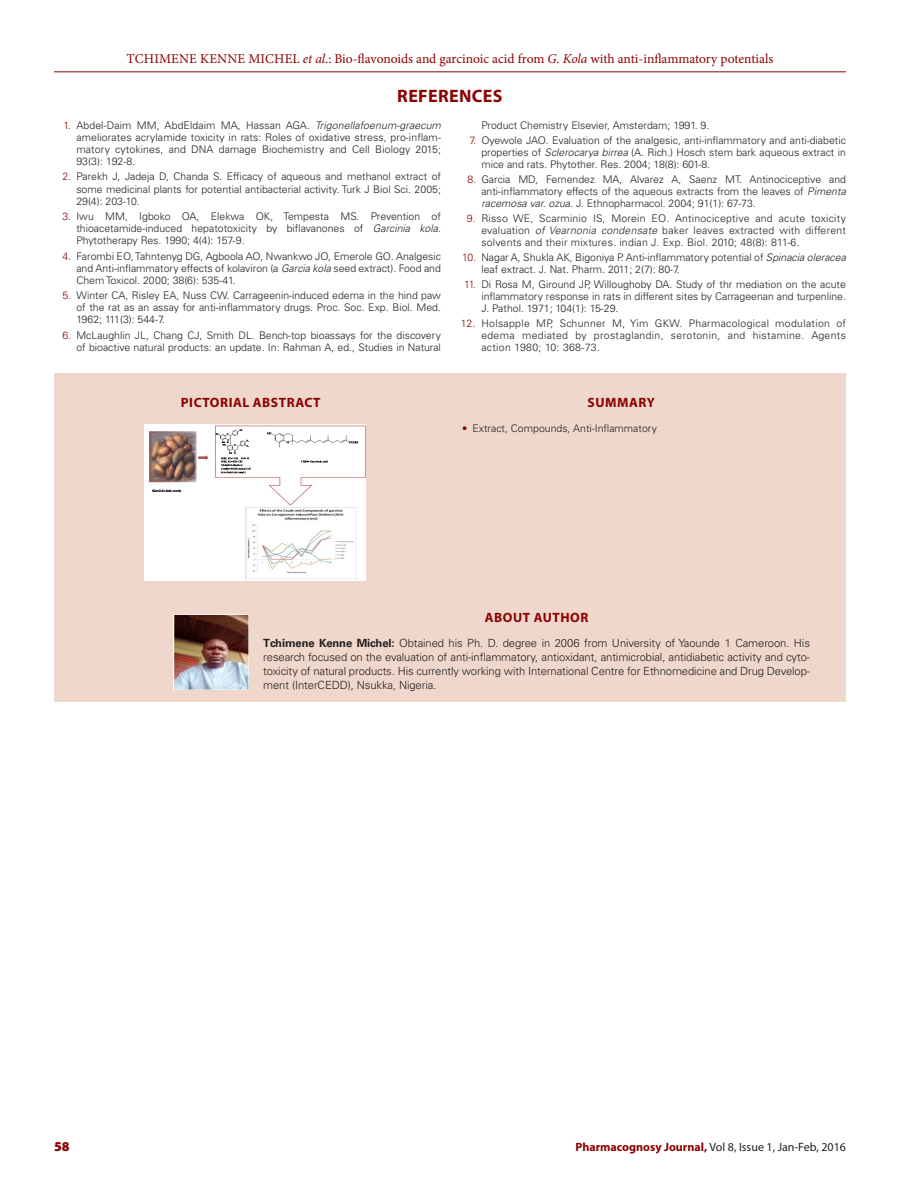
<style>
.page{position:relative;width:918px;height:1188px;background:#fff}
.page>*{position:absolute;margin:0;border:0;box-sizing:border-box;transform-origin:0 0}
._1_HD{font:700 18px "Myriad Pro";letter-spacing:.02em;color:#8b0202}
.t1{font:13.5px "Minion Pro";color:#8b0202}
.ABS_HD_1{font:700 13.5px "Myriad Pro";letter-spacing:.04em;color:#8b0202}
.LRH{font:900 13.5px "Myriad Pro";color:#8b0202}
.LRH-2{font:12px "Myriad Pro";color:#231f20}
.ABS_AU_TX{font:300 11.25px/14.2px "Univers LT Std";letter-spacing:-.01em;color:#231f20;text-align:justify}
.t2{font:300 10.5px/12.1px "Univers LT Std";color:#231f20;text-align:justify}
.s1{font-style:italic}
.s2{color:#8b0202}
.s3{font-weight:700}
.s4{font-weight:700;color:#8b0202}
</style>
<div class="page">
<hr style="left:54px;top:72px;width:792px;height:1px;background:#8b0202">
<div style="left:54px;top:373px;width:792px;height:329px;background:#efd7cb"></div>
<img style="left:173px;top:614px;width:75px;height:75px">
<img style="left:145px;top:425px;width:221px;height:156px">
<p class="t1" style="left:126px;top:50px;width:649px">TCHIMENE KENNE MICHEL <span class="s1">et al</span>.: Bio-flavonoids and garcinoic acid from <span class="s1">G. Kola</span> with anti-inflammatory potentials</p>
<p class="_1_HD" style="left:397px;top:84px;width:107px">REFERENCES</p>
<p class="t2" style="left:76px;top:119px;width:366px;text-indent:-13px"><span class="s2">1.</span> Abdel-Daim MM, AbdEldaim MA, Hassan AGA. <span class="s1">Trigonellafoenum-graecum </span>ameliorates acrylamide toxicity in rats: Roles of oxidative stress, pro-inflam&shy;matory cytokines, and DNA damage Biochemistry and Cell Biology 2015; 93(3): 192-8.</p>
<p class="t2" style="left:76px;top:171px;width:366px;text-indent:-14px"><span class="s2">2.</span> Parekh J, Jadeja D, Chanda S. Efficacy of aqueous and methanol extract of some medicinal plants for potential antibacterial activity. Turk J Biol Sci. 2005; 29(4): 203-10.</p>
<p class="t2" style="left:76px;top:210px;width:366px;text-indent:-14px"><span class="s2">3.</span> Iwu MM, Igboko OA, Elekwa OK, Tempesta MS. Prevention of thioacetamide-induced hepatotoxicity by biflavanones of <span class="s1">Garcinia kola</span>.<br>Phytotherapy Res. 1990; 4(4): 157-9.</p>
<p class="t2" style="left:76px;top:250px;width:366px;text-indent:-14px"><span class="s2">4.</span> Farombi EO, Tahntenyg DG, Agboola AO, Nwankwo JO, Emerole GO. Analgesic and Anti-inflammatory effects of kolaviron (a <span class="s1">Garcia kola</span> seed extract). Food and Chem Toxicol. 2000; 38(6): 535-41.</p>
<p class="t2" style="left:76px;top:289px;width:366px;text-indent:-14px"><span class="s2">5.</span> Winter CA, Risley EA, Nuss CW. Carrageenin-induced edema in the hind paw of the rat as an assay for anti-inflammatory drugs. Proc. Soc. Exp. Biol. Med.<br>1962; 111(3): 544-7.</p>
<p class="t2" style="left:62px;top:329px;width:380px;text-align:right"><span class="s2">6.</span> McLaughlin JL, Chang CJ, Smith DL. Bench-top bioassays for the discovery of bioactive natural products: an update. In: Rahman A, ed., Studies in Natural</p>
<p class="ABS_HD_1" style="left:181px;top:394px;width:141px">PICTORIAL ABSTRACT</p>
<p class="t2" style="left:481px;top:119px;width:230px">Product Chemistry Elsevier, Amsterdam; 1991. 9.</p>
<p class="t2" style="left:481px;top:134px;width:366px;text-indent:-12px"><span class="s2">7.</span> Oyewole JAO. Evaluation of the analgesic, anti-inflammatory and anti-diabetic properties of <span class="s1">Sclerocarya birrea</span> (A. Rich.) Hosch stem bark aqueous extract in mice and rats. Phytother. Res. 2004; 18(8): 601-8.</p>
<p class="t2" style="left:481px;top:173px;width:366px;text-indent:-14px"><span class="s2">8.</span> Garcia MD, Fernendez MA, Alvarez A, Saenz MT. Antinociceptive and anti-inflammatory effects of the aqueous extracts from the leaves of <span class="s1">Pimenta racemosa var. ozua.</span> J. Ethnopharmacol. 2004; 91(1): 67-73.</p>
<p class="t2" style="left:481px;top:212px;width:366px;text-indent:-15px"><span class="s2">9.</span> Risso WE, Scarminio IS, Morein EO. Antinociceptive and acute toxicity evaluation <span class="s1">of Vearnonia condensate</span> baker leaves extracted with different solvents and their mixtures. indian J. Exp. Biol. 2010; 48(8): 811-6.</p>
<p class="t2" style="left:481px;top:251px;width:366px;text-indent:-19px"><span class="s2">10.</span> Nagar A, Shukla AK, Bigoniya P. Anti-inflammatory potential of <span class="s1">Spinacia oleracea </span>leaf extract. J. Nat. Pharm. 2011; 2(7): 80-7.</p>
<p class="t2" style="left:481px;top:278px;width:366px;text-indent:-17px"><span class="s2">11.</span> Di Rosa M, Giround JP, Willoughoby DA. Study of thr mediation on the acute inflammatory response in rats in different sites by Carrageenan and turpenline.<br>J. Pathol. 1971; 104(1): 15-29.</p>
<p class="t2" style="left:481px;top:317px;width:366px;text-indent:-21px"><span class="s2">12.</span> Holsapple MP, Schunner M, Yim GKW. Pharmacological modulation of edema mediated by prostaglandin, serotonin, and histamine. Agents action 1980; 10: 368-73.</p>
<p class="ABS_HD_1" style="left:588px;top:394px;width:69px">SUMMARY</p>
<p class="t2" style="left:462px;top:423px;width:197px"><span class="s2">•</span> Extract, Compounds, Anti-Inflammatory</p>
<p class="ABS_HD_1" style="left:485px;top:609px;width:105px">ABOUT AUTHOR</p>
<p class="ABS_AU_TX" style="left:263px;top:636px;width:548px"><span class="s3">Tchimene Kenne Michel:</span> Obtained his Ph. D. degree in 2006 from University of Yaounde 1 Cameroon. His research focused on the evaluation of anti-inflammatory, antioxidant, antimicrobial, antidiabetic activity and cyto&shy;toxicity of natural products. His currently working with International Centre for Ethnomedicine and Drug Develop&shy;ment (InterCEDD), Nsukka, Nigeria.</p>
<p class="LRH" style="left:54px;top:1137px;width:17px">58</p>
<p class="LRH-2" style="left:575px;top:1139px;width:272px"><span class="s4">Pharmacognosy Journal,</span> Vol 8, Issue 1, Jan-Feb, 2016</p>
</div>
